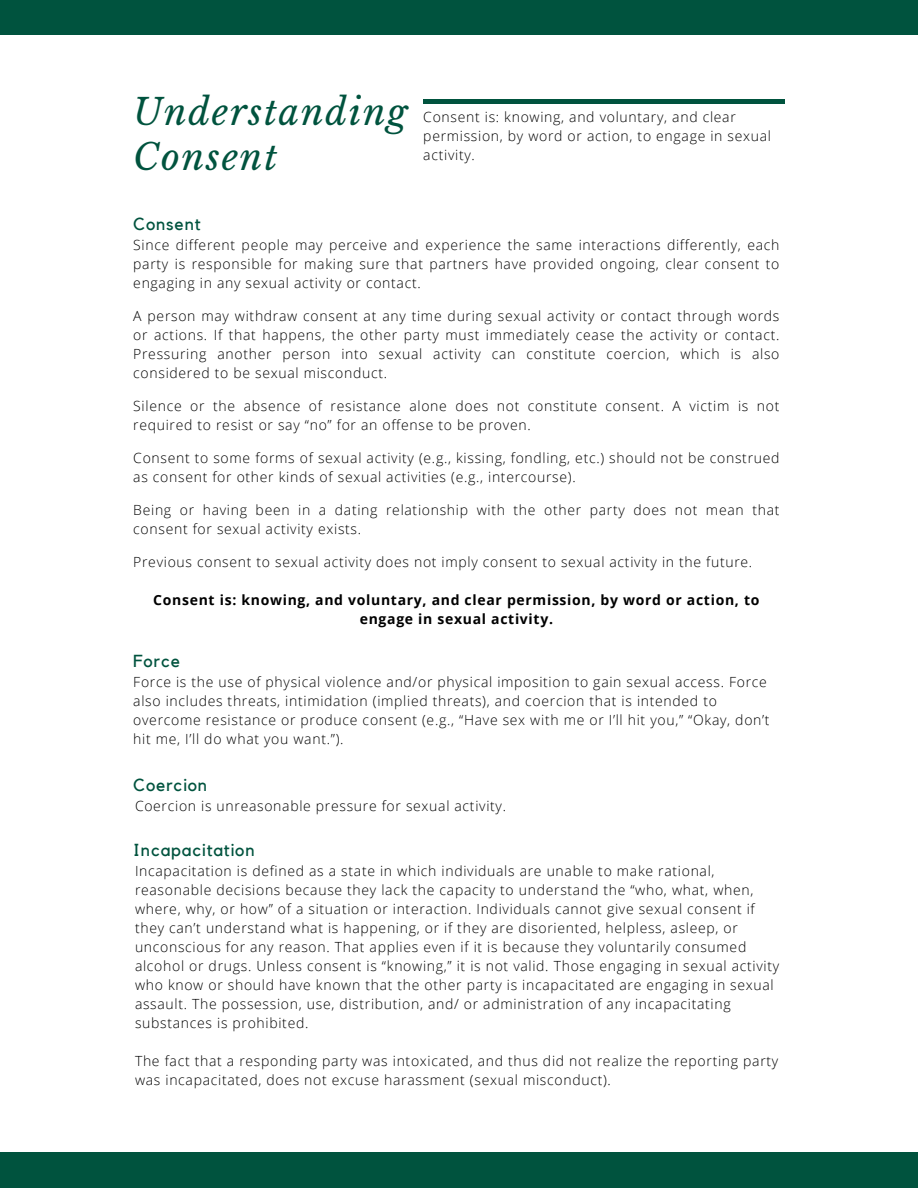
<style>
.page{position:relative;width:918px;height:1188px;background:#fff}
.page>*{position:absolute;margin:0;border:0;box-sizing:border-box;transform-origin:0 0}
.t1{font:italic 36px/44.4px "Libre Baskerville";letter-spacing:.05em;color:#00533e}
.t2{font:17.4px "Kollektif";letter-spacing:.05em;color:#00533e}
.t3{font:300 13.95px/19px "Open Sans";letter-spacing:.05em;color:#000}
.t4{font:700 13.95px/19px "Open Sans";letter-spacing:.05em;color:#000;text-align:center}
</style>
<div class="page">
<div style="left:0;top:0;width:918px;height:35px;background:#00533e"></div>
<div style="left:0;top:1153px;width:918px;height:35px;background:#00533e"></div>
<hr style="left:423px;top:100px;width:361px;height:3px;background:#00533e">
<p class="t1" style="left:133px;top:91px;width:275px">Understanding<br>Consent</p>
<p class="t3" style="left:423px;top:107px;width:349px">Consent is: knowing, and voluntary, and clear permission, by word or action, to engage in sexual activity.</p>
<p class="t2" style="left:133px;top:216px;width:69px">Consent</p>
<h1 class="t3" style="left:133px;top:235px;width:648px;text-align:justify">Since different people may perceive and experience the same interactions differently, each party is responsible for making sure that partners have provided ongoing, clear consent to engaging in any sexual activity or contact.</h1>
<p class="t3" style="left:133px;top:306px;width:648px;text-align:justify">A person may withdraw consent at any time during sexual activity or contact through words or actions. If that happens, the other party must immediately cease the activity or contact.<br>Pressuring another person into sexual activity can constitute coercion, which is also considered to be sexual misconduct.</p>
<p class="t3" style="left:133px;top:396px;width:648px">Silence or the absence of resistance alone does not constitute consent. A victim is not required to resist or say “no” for an offense to be proven.</p>
<p class="t3" style="left:133px;top:448px;width:648px">Consent to some forms of sexual activity (e.g., kissing, fondling, etc.) should not be construed as consent for other kinds of sexual activities (e.g., intercourse).</p>
<p class="t3" style="left:133px;top:500px;width:648px">Being or having been in a dating relationship with the other party does not mean that consent for sexual activity exists.</p>
<p class="t3" style="left:133px;top:552px;width:621px">Previous consent to sexual activity does not imply consent to sexual activity in the future.</p>
<p class="t4" style="left:153px;top:590px;width:608px">Consent is: knowing, and voluntary, and clear permission, by word or action, to engage in sexual activity.</p>
<p class="t2" style="left:133px;top:653px;width:48px">Force</p>
<h3 class="t3" style="left:133px;top:672px;width:638px">Force is the use of physical violence and/or physical imposition to gain sexual access. Force also includes threats, intimidation (implied threats), and coercion that is intended to overcome resistance or produce consent (e.g., “Have sex with me or I’ll hit you,” “Okay, don’t hit me, I’ll do what you want.”).</h3>
<p class="t2" style="left:133px;top:777px;width:75px">Coercion</p>
<p class="t3" style="left:135px;top:796px;width:373px">Coercion is unreasonable pressure for sexual activity.</p>
<p class="t2" style="left:133px;top:842px;width:123px">Incapacitation</p>
<p class="t3" style="left:135px;top:861px;width:646px">Incapacitation is defined as a state in which individuals are unable to make rational, reasonable decisions because they lack the capacity to understand the “who, what, when, where, why, or how” of a situation or interaction. Individuals cannot give sexual consent if they can’t understand what is happening, or if they are disoriented, helpless, asleep, or unconscious for any reason. That applies even if it is because they voluntarily consumed alcohol or drugs. Unless consent is “knowing,” it is not valid. Those engaging in sexual activity who know or should have known that the other party is incapacitated are engaging in sexual assault. The possession, use, distribution, and/ or administration of any incapacitating substances is prohibited.</p>
<p class="t3" style="left:135px;top:1052px;width:645px">The fact that a responding party was intoxicated, and thus did not realize the reporting party was incapacitated, does not excuse harassment (sexual misconduct).</p>
</div>
